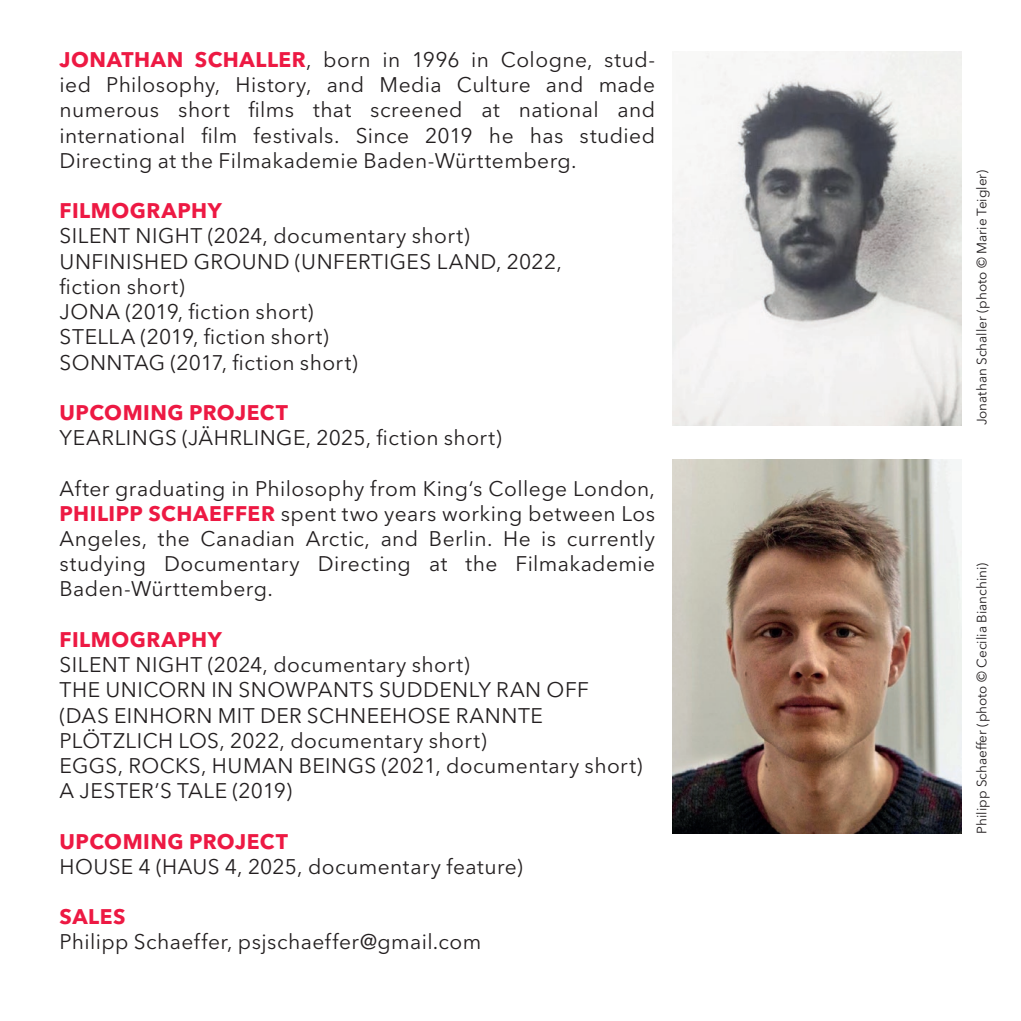
<style>
.page{position:relative;width:1021px;height:1021px;background:#fff}
.page>*{position:absolute;margin:0;border:0;box-sizing:border-box;transform-origin:0 0}
.t1{font:21px/25.2px "Avenir Next LT Pro";letter-spacing:.02em;color:#231f20;text-align:justify}
.t2{font:700 21px "Avenir Next LT Pro";letter-spacing:.025em;color:#ed1943}
.t3{font:13.5px "Avenir Next LT Pro";color:#231f20}
.s1{font-weight:700;color:#ed1943}
</style>
<div class="page">
<img style="left:672px;top:51px;width:289px;height:374px">
<img style="left:672px;top:459px;width:289px;height:374px">
<p class="t1" style="left:60px;top:47px;width:597px"><span class="s1">JONATHAN SCHALLER</span>, born in 1996 in Cologne, stud&shy;ied Philosophy, History, and Media Culture and made numerous short films that screened at national and international film festivals. Since 2019 he has studied Directing at the Filmakademie Baden-Württemberg.</p>
<p class="t2" style="left:60px;top:198px;width:164px">FILMOGRAPHY</p>
<p class="t1" style="left:60px;top:223px;width:411px">SILENT NIGHT (2024, documentary short)</p>
<p class="t1" style="left:60px;top:249px;width:504px">UNFINISHED GROUND (UNFERTIGES LAND, 2022,</p>
<p class="t1" style="left:60px;top:274px;width:127px">fiction short)</p>
<p class="t1" style="left:60px;top:299px;width:255px">JONA (2019, fiction short)</p>
<p class="t1" style="left:60px;top:324px;width:271px">STELLA (2019, fiction short)</p>
<p class="t1" style="left:60px;top:349px;width:300px">SONNTAG (2017, fiction short)</p>
<p class="t2" style="left:60px;top:400px;width:230px">UPCOMING PROJECT</p>
<p class="t1" style="left:60px;top:425px;width:443px">YEARLINGS (JÄHRLINGE, 2025, fiction short)</p>
<p class="t1" style="left:60px;top:475px;width:597px">After graduating in Philosophy from King‘s College London, <span class="s1">PHILIPP SCHAEFFER</span> spent two years working between Los Angeles, the Canadian Arctic, and Berlin. He is currently studying Documentary Directing at the Filmakademie Baden-Württemberg.</p>
<p class="t2" style="left:60px;top:626px;width:164px">FILMOGRAPHY</p>
<p class="t1" style="left:60px;top:652px;width:411px">SILENT NIGHT (2024, documentary short)</p>
<p class="t1" style="left:60px;top:677px;width:531px">THE UNICORN IN SNOWPANTS SUDDENLY RAN OFF</p>
<p class="t1" style="left:60px;top:702px;width:485px">(DAS EINHORN MIT DER SCHNEEHOSE RANNTE</p>
<p class="t1" style="left:60px;top:727px;width:428px">PLÖTZLICH LOS, 2022, documentary short)</p>
<p class="t1" style="left:60px;top:753px;width:584px">EGGS, ROCKS, HUMAN BEINGS (2021, documentary short)</p>
<p class="t1" style="left:60px;top:778px;width:234px">A JESTER’S TALE (2019)</p>
<p class="t2" style="left:60px;top:828px;width:230px">UPCOMING PROJECT</p>
<p class="t1" style="left:60px;top:853px;width:464px">HOUSE 4 (HAUS 4, 2025, documentary feature)</p>
<p class="t2" style="left:60px;top:904px;width:68px">SALES</p>
<p class="t1" style="left:60px;top:929px;width:423px">Philipp Schaeffer, psjschaeffer@gmail.com</p>
<p class="t3" style="left:973px;top:425px;width:257px;rotate:-90deg">Jonathan Schaller (photo © Marie Teigler)</p>
<p class="t3" style="left:973px;top:833px;width:273px;rotate:-90deg">Philipp Schaeffer (photo © Cecilia Bianchini)</p>
</div>
